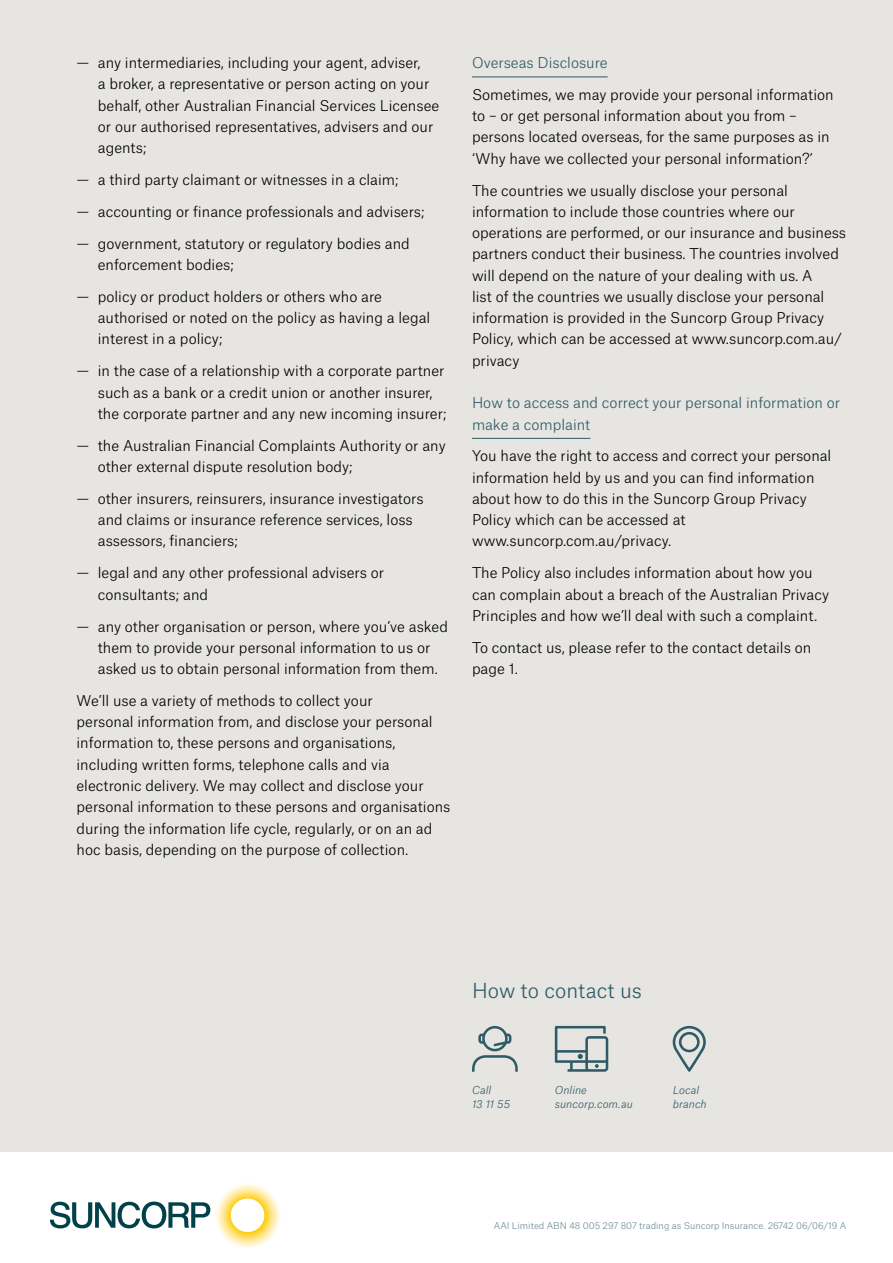
<style>
.page{position:relative;width:893px;height:1263px;background:#fff}
.page>*{position:absolute;margin:0;border:0;box-sizing:border-box;transform-origin:0 0}
.t1{font:300 19.8px "Atlas Grotesk";letter-spacing:.005em;color:#2e5b66}
.t2{font:300 14.25px/21.3px "Atlas Grotesk";color:#000}
.t3{font:300 14.25px/21.3px "Atlas Grotesk";color:#2e5b66}
.t4{font:italic 300 10.5px/13.5px "Atlas Grotesk";letter-spacing:.01em;color:#2e5b66}
.t5{font:300 9px "Atlas Grotesk";color:#6c8d94}
</style>
<div class="page">
<div style="left:0;top:0;width:893px;height:1152px;background:#e6e5e1"></div>
<svg style="left:50px;top:1184px;width:230px;height:64px"></svg>
<hr style="left:472px;top:77px;width:136px;height:1px;background:#2e5b66">
<hr style="left:472px;top:438px;width:118px;height:1px;background:#2e5b66">
<svg style="left:555px;top:1026px;width:53px;height:46px"></svg>
<svg style="left:472px;top:1026px;width:46px;height:46px"></svg>
<svg style="left:673px;top:1026px;width:33px;height:46px"></svg>
<p class="t2" style="left:98px;top:51px;width:343px;text-indent:-21px">— any intermediaries, including your agent, adviser,<br>a broker, a representative or person acting on your behalf, other Australian Financial Services Licensee or our authorised representatives, advisers and our agents;</p>
<p class="t2" style="left:77px;top:168px;width:324px">— a third party claimant or witnesses in a claim;</p>
<p class="t2" style="left:77px;top:199px;width:350px">— accounting or finance professionals and advisers;</p>
<p class="t2" style="left:98px;top:231px;width:313px;text-indent:-21px">— government, statutory or regulatory bodies and enforcement bodies;</p>
<p class="t2" style="left:98px;top:284px;width:334px;text-indent:-21px">— policy or product holders or others who are authorised or noted on the policy as having a legal interest in a policy;</p>
<p class="t2" style="left:98px;top:359px;width:351px;text-indent:-21px">— in the case of a relationship with a corporate partner such as a bank or a credit union or another insurer, the corporate partner and any new incoming insurer;</p>
<p class="t2" style="left:98px;top:433px;width:349px;text-indent:-21px">— the Australian Financial Complaints Authority or any other external dispute resolution body;</p>
<p class="t2" style="left:98px;top:486px;width:327px;text-indent:-21px">— other insurers, reinsurers, insurance investigators and claims or insurance reference services, loss assessors, financiers;</p>
<p class="t2" style="left:98px;top:561px;width:288px;text-indent:-21px">— legal and any other professional advisers or consultants; and</p>
<p class="t2" style="left:98px;top:614px;width:352px;text-indent:-21px">— any other organisation or person, where you’ve asked them to provide your personal information to us or asked us to obtain personal information from them.</p>
<p class="t2" style="left:77px;top:688px;width:375px">We’ll use a variety of methods to collect your<br>personal information from, and disclose your personal information to, these persons and organisations, including written forms, telephone calls and via electronic delivery. We may collect and disclose your personal information to these persons and organisations during the information life cycle, regularly, or on an ad hoc basis, depending on the purpose of collection.</p>
<p class="t3" style="left:472px;top:51px;width:137px">Overseas Disclosure</p>
<p class="t2" style="left:472px;top:82px;width:363px">Sometimes, we may provide your personal information to – or get personal information about you from – persons located overseas, for the same purposes as in ‘Why have we collected your personal information?’</p>
<p class="t2" style="left:472px;top:178px;width:376px">The countries we usually disclose your personal information to include those countries where our operations are performed, or our insurance and business partners conduct their business. The countries involved will depend on the nature of your dealing with us. A<br>list of the countries we usually disclose your personal information is provided in the Suncorp Group Privacy Policy, which can be accessed at www.suncorp.com.au/ privacy</p>
<p class="t3" style="left:472px;top:391px;width:370px">How to access and correct your personal information or make a complaint</p>
<p class="t2" style="left:472px;top:444px;width:361px">You have the right to access and correct your personal information held by us and you can find information about how to do this in the Suncorp Group Privacy Policy which can be accessed at www.suncorp.com.au/privacy.</p>
<p class="t2" style="left:472px;top:561px;width:359px">The Policy also includes information about how you can complain about a breach of the Australian Privacy<br>Principles and how we’ll deal with such a complaint.</p>
<p class="t2" style="left:472px;top:635px;width:341px">To contact us, please refer to the contact details on page 1.</p>
<h1 class="t1" style="left:472px;top:975px;width:171px">How to contact us</h1>
<p class="t4" style="left:472px;top:1082px;width:40px">Call<br>13 11 55</p>
<p class="t4" style="left:673px;top:1082px;width:35px">Local branch</p>
<p class="t4" style="left:555px;top:1082px;width:79px">Online suncorp.com.au</p>
<p class="t5" style="left:494px;top:1219px;width:354px">AAI Limited ABN 48 005 297 807 trading as Suncorp Insurance. 26742 06/06/19 A</p>
</div>
